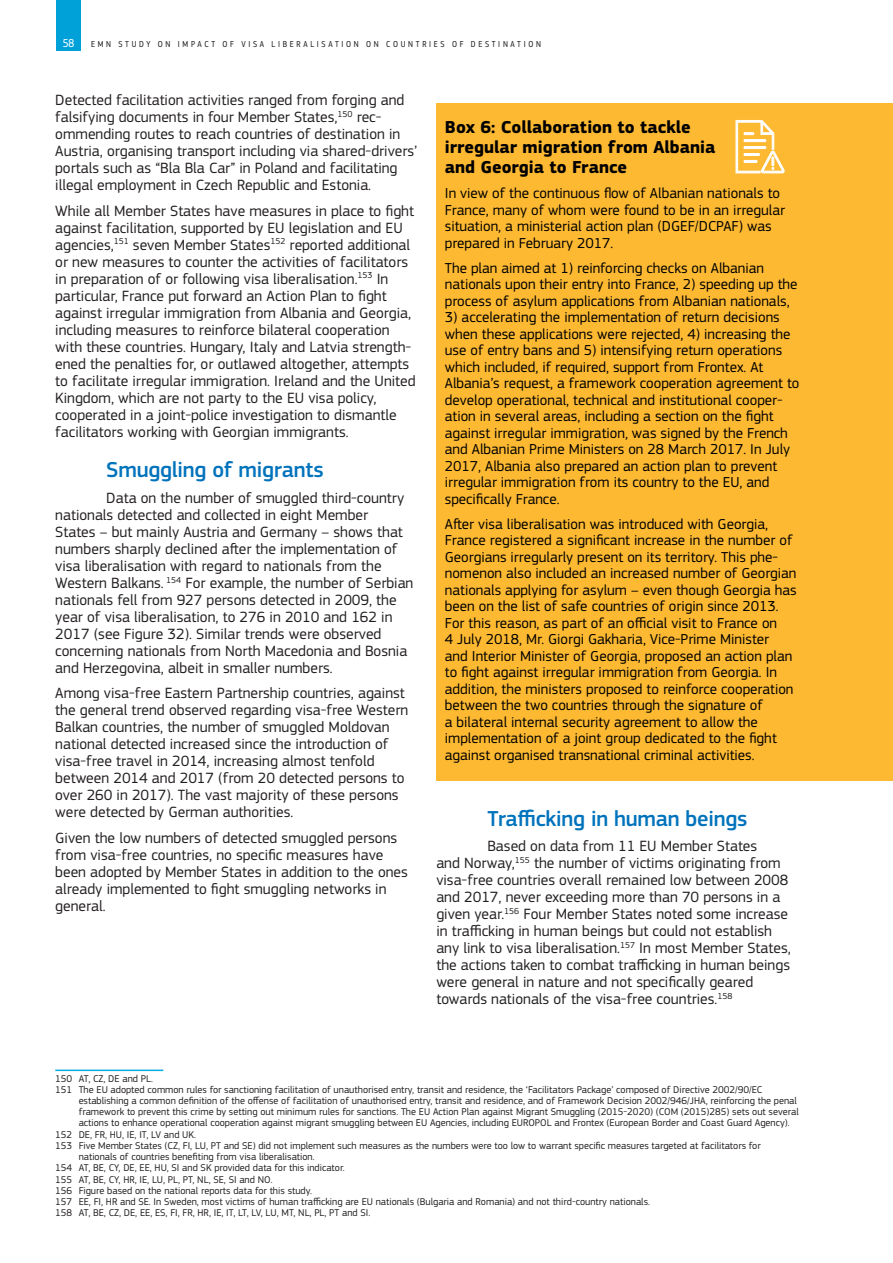
<style>
.page{position:relative;width:893px;height:1263px;background:#fff}
.page>*{position:absolute;margin:0;border:0;box-sizing:border-box;transform-origin:0 0}
.heading3_nonum{font:500 22.5px "EC Square Sans Pro";letter-spacing:-.01em;color:#0073bc}
.box_right{font:700 18px/19.8px "EC Square Sans Pro";color:#000}
.text_main{font:15.45px/17px "EC Square Sans Pro";color:#231f20}
.text_main-first{font:15.45px/17px "EC Square Sans Pro";color:#231f20}
.box_right-2{font:15px/16.5px "EC Square Sans Pro";color:#000}
.t1{font:12px "EC Square Sans Cond Pro";color:#fff}
.footnote___source{font:10.2px/11.2px "EC Square Sans Pro";color:#231f20}
.t2{font:9px "EC Square Sans Cond Pro";letter-spacing:.3em;color:#231f20}
</style>
<div class="page">
<div style="left:57px;top:0;width:24px;height:51px;background:#00a1d9"></div>
<hr style="left:55px;top:1069px;width:108px;height:2px;background:#00aee1">
<div style="left:436px;top:103px;width:457px;height:92px;background:#fdb932"></div>
<div style="left:436px;top:170px;width:457px;height:98px;background:#fdb932"></div>
<div style="left:436px;top:244px;width:457px;height:280px;background:#fdb932"></div>
<div style="left:436px;top:500px;width:457px;height:280px;background:#fdb932"></div>
<svg style="left:735px;top:120px;width:50px;height:54px"></svg>
<p class="t1" style="left:63px;top:36px;width:13px">58</p>
<p class="t2" style="left:91px;top:39px;width:452px">EMN STUDY ON IMPACT OF VISA LIBERALISATION ON COUNTRIES OF DESTINATION</p>
<p class="text_main" style="left:55px;top:92px;width:364px">Detected facilitation activities ranged from forging and falsifying documents in four Member States,<sup>150</sup> rec&shy;ommending routes to reach countries of destination in Austria, organising transport including via shared-drivers’ portals such as “Bla Bla Car” in Poland and facilitating illegal employment in Czech Republic and Estonia.</p>
<p class="text_main" style="left:55px;top:202px;width:362px">While all Member States have measures in place to fight against facilitation, supported by EU legislation and EU agencies,<sup>151</sup> seven Member States<sup>152</sup> reported additional or new measures to counter the activities of facilitators in preparation of or following visa liberalisation.<sup>153</sup> In particular, France put forward an Action Plan to fight against irregular immigration from Albania and Georgia, including measures to reinforce bilateral cooperation with these countries. Hungary, Italy and Latvia strength&shy;ened the penalties for, or outlawed altogether, attempts to facilitate irregular immigration. Ireland and the United Kingdom, which are not party to the EU visa policy, cooperated in a joint-police investigation to dismantle facilitators working with Georgian immigrants.</p>
<p class="heading3_nonum" style="left:106px;top:457px;width:219px">Smuggling of migrants</p>
<p class="text_main-first" style="left:55px;top:489px;width:360px;text-indent:51px">Data on the number of smuggled third-country nationals detected and collected in eight Member<br>States – but mainly Austria and Germany – shows that numbers sharply declined after the implementation of visa liberalisation with regard to nationals from the Western Balkans. <sup>154</sup> For example, the number of Serbian nationals fell from 927 persons detected in 2009, the year of visa liberalisation, to 276 in 2010 and 162 in 2017 (see Figure 32). Similar trends were observed concerning nationals from North Macedonia and Bosnia and Herzegovina, albeit in smaller numbers.</p>
<p class="text_main" style="left:55px;top:685px;width:354px">Among visa-free Eastern Partnership countries, against the general trend observed regarding visa-free Western Balkan countries, the number of smuggled Moldovan national detected increased since the introduction of visa-free travel in 2014, increasing almost tenfold between 2014 and 2017 (from 20 detected persons to over 260 in 2017). The vast majority of these persons were detected by German authorities.</p>
<p class="text_main" style="left:55px;top:829px;width:354px">Given the low numbers of detected smuggled persons from visa-free countries, no specific measures have been adopted by Member States in addition to the ones already implemented to fight smuggling networks in general.</p>
<p class="box_right" style="left:445px;top:118px;width:272px">Box 6: Collaboration to tackle irregular migration from Albania and Georgia to France</p>
<p class="box_right-2" style="left:445px;top:185px;width:342px">In view of the continuous flow of Albanian nationals to France, many of whom were found to be in an irregular situation, a ministerial action plan (DGEF/DCPAF) was prepared in February 2017.</p>
<p class="box_right-2" style="left:445px;top:259px;width:354px">The plan aimed at 1) reinforcing checks on Albanian nationals upon their entry into France, 2) speeding up the process of asylum applications from Albanian nationals,</p>
<p class="box_right-2" style="left:445px;top:309px;width:356px">3) accelerating the implementation of return decisions when these applications were rejected, 4) increasing the use of entry bans and 5) intensifying return operations which included, if required, support from Frontex. At Albania’s request, a framework cooperation agreement to develop operational, technical and institutional cooper&shy;ation in several areas, including a section on the fight against irregular immigration, was signed by the French and Albanian Prime Ministers on 28 March 2017. In July 2017, Albania also prepared an action plan to prevent irregular immigration from its country to the EU, and specifically France.</p>
<p class="box_right-2" style="left:445px;top:515px;width:353px">After visa liberalisation was introduced with Georgia, France registered a significant increase in the number of Georgians irregularly present on its territory. This phe&shy;nomenon also included an increased number of Georgian nationals applying for asylum – even though Georgia has been on the list of safe countries of origin since 2013.<br>For this reason, as part of an official visit to France on<br>4 July 2018, Mr. Giorgi Gakharia, Vice-Prime Minister<br>and Interior Minister of Georgia, proposed an action plan to fight against irregular immigration from Georgia. In addition, the ministers proposed to reinforce cooperation between the two countries through the signature of<br>a bilateral internal security agreement to allow the implementation of a joint group dedicated to the fight against organised transnational criminal activities.</p>
<p class="heading3_nonum" style="left:487px;top:805px;width:262px">Trafficking in human beings</p>
<p class="text_main-first" style="left:436px;top:838px;width:356px;text-indent:51px">Based on data from 11 EU Member States<br>and Norway,<sup>155</sup> the number of victims originating from visa-free countries overall remained low between 2008 and 2017, never exceeding more than 70 persons in a given year.<sup>156</sup> Four Member States noted some increase in trafficking in human beings but could not establish any link to visa liberalisation.<sup>157</sup> In most Member States, the actions taken to combat trafficking in human beings were general in nature and not specifically geared towards nationals of the visa-free countries.<sup>158</sup></p>
<p class="footnote___source" style="left:55px;top:1072px;width:99px">150 AT, CZ, DE and PL.</p>
<p class="footnote___source" style="left:79px;top:1084px;width:722px;text-indent:-23px">151 The EU adopted common rules for sanctioning facilitation of unauthorised entry, transit and residence, the ‘Facilitators Package’ composed of Directive 2002/90/EC establishing a common definition of the offense of facilitation of unauthorised entry, transit and residence, and of Framework Decision 2002/946/JHA, reinforcing the penal framework to prevent this crime by setting out minimum rules for sanctions. The EU Action Plan against Migrant Smuggling (2015-2020) (COM (2015)285) sets out several actions to enhance operational cooperation against migrant smuggling between EU Agencies, including EUROPOL and Frontex (European Border and Coast Guard Agency).</p>
<p class="footnote___source" style="left:55px;top:1129px;width:142px">152 DE, FR, HU, IE, IT, LV and UK.</p>
<p class="footnote___source" style="left:79px;top:1140px;width:683px;text-indent:-23px">153 Five Member States (CZ, FI, LU, PT and SE) did not implement such measures as the numbers were too low to warrant specific measures targeted at facilitators for nationals of countries benefiting from visa liberalisation.</p>
<p class="footnote___source" style="left:55px;top:1162px;width:291px">154 AT, BE, CY, DE, EE, HU, SI and SK provided data for this indicator.</p>
<p class="footnote___source" style="left:55px;top:1173px;width:219px">155 AT, BE, CY, HR, IE, LU, PL, PT, NL, SE, SI and NO.</p>
<p class="footnote___source" style="left:55px;top:1185px;width:258px">156 Figure based on the national reports data for this study.</p>
<p class="footnote___source" style="left:55px;top:1196px;width:596px">157 EE, FI, HR and SE. In Sweden, most victims of human trafficking are EU nationals (Bulgaria and Romania) and not third-country nationals.</p>
<p class="footnote___source" style="left:55px;top:1207px;width:317px">158 AT, BE, CZ, DE, EE, ES, FI, FR, HR, IE, IT, LT, LV, LU, MT, NL, PL, PT and SI.</p>
</div>
